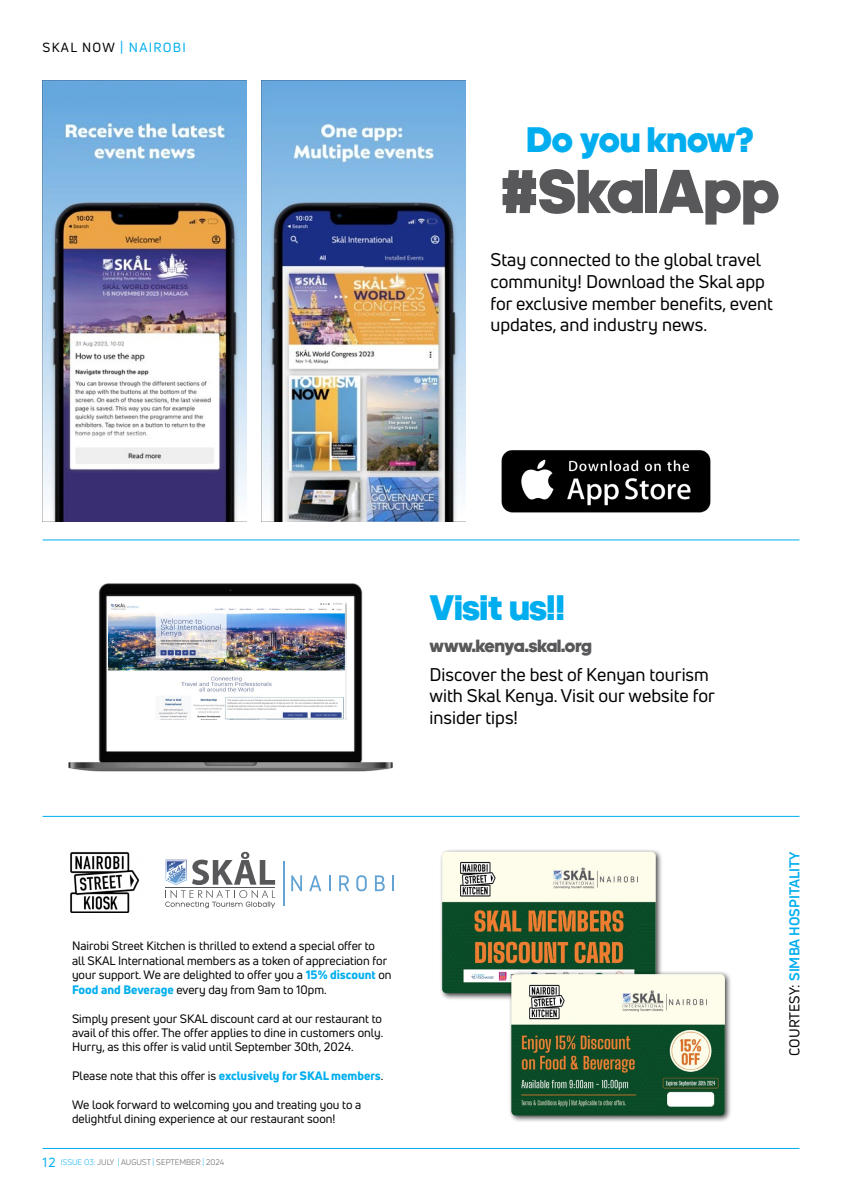
<style>
.page{position:relative;width:842px;height:1191px;background:#fff}
.page>*{position:absolute;margin:0;border:0;box-sizing:border-box;transform-origin:0 0}
.t1{font:900 63px "adineue PRO";color:#58585b}
.t2{font:900 36px "adineue PRO";color:#00aeef}
.t3{font:18px/21.6px "Uni Neue";color:#000}
.t4{font:900 18px "adineue PRO";color:#58585b}
.t5{font:700 14px "Uni Neue";color:#00aeef}
.t6{font:13px "Uni Neue";letter-spacing:.1em;color:#00aeef}
.t7{font:12px/14.4px "Uni Neue";color:#000}
.t8{font:8px "Uni Neue";color:#58585b}
.s1{color:#000}
.s2{font-weight:800;color:#00aeef}
.s3{color:#00aeef}
.s4{font-weight:400;color:#000}
</style>
<div class="page">
<hr style="left:43px;top:1148px;width:756px;height:1px;background:#00aeef">
<hr style="left:43px;top:539px;width:756px;height:1px;background:#00aeef">
<hr style="left:43px;top:816px;width:756px;height:1px;background:#00aeef">
<img style="left:501px;top:450px;width:210px;height:63px">
<img style="left:43px;top:80px;width:204px;height:441px">
<img style="left:262px;top:80px;width:204px;height:441px">
<img style="left:68px;top:583px;width:325px;height:189px">
<img style="left:108px;top:603px;width:239px;height:116px">
<div style="left:439px;top:848px;width:224px;height:152px;background:#000;opacity:.75"></div>
<img style="left:442px;top:852px;width:214px;height:141px">
<div style="left:508px;top:971px;width:224px;height:151px;background:#000;opacity:.75"></div>
<img style="left:511px;top:974px;width:214px;height:141px">
<img style="left:70px;top:852px;width:70px;height:60px">
<svg style="left:165px;top:852px;width:110px;height:56px"></svg>
<hr style="left:283px;top:861px;width:2px;height:44px;background:#62a3d4">
<svg style="left:291px;top:875px;width:11px;height:16px"></svg>
<svg style="left:309px;top:875px;width:12px;height:16px"></svg>
<svg style="left:329px;top:875px;width:1px;height:16px"></svg>
<svg style="left:339px;top:875px;width:10px;height:16px"></svg>
<svg style="left:356px;top:875px;width:11px;height:16px"></svg>
<svg style="left:375px;top:875px;width:10px;height:16px"></svg>
<svg style="left:392px;top:875px;width:2px;height:16px"></svg>
<p class="t6" style="left:43px;top:40px;width:145px"><span class="s1">SKAL NOW</span> | NAIROBI</p>
<h2 class="t2" style="left:526px;top:118px;width:229px">Do you know?</h2>
<h1 class="t1" style="left:500px;top:153px;width:280px">#SkalApp</h1>
<h3 class="t3" style="left:490px;top:249px;width:284px">Stay connected to the global travel community! Download the Skal app for exclusive member benefits, event updates, and industry news.</h3>
<h2 class="t2" style="left:429px;top:586px;width:137px">Visit us!!</h2>
<h3 class="t4" style="left:429px;top:634px;width:164px">www.kenya.skal.org</h3>
<h3 class="t3" style="left:429px;top:663px;width:287px">Discover the best of Kenyan tourism with Skal Kenya. Visit our website for insider tips!</h3>
<p class="t7" style="left:72px;top:939px;width:321px">Nairobi Street Kitchen is thrilled to extend a special offer to<br>all SKAL International members as a token of appreciation for your support. We are delighted to offer you a <span class="s2">15% discount</span> on <span class="s2">Food and Beverage</span> every day from 9am to 10pm.</p>
<p class="t7" style="left:72px;top:1011px;width:313px;text-align:justify">Simply present your SKAL discount card at our restaurant to avail of this offer. The offer applies to dine in customers only.<br>Hurry, as this offer is valid until September 30th, 2024.</p>
<p class="t7" style="left:72px;top:1068px;width:313px">Please note that this offer is <span class="s2">exclusively for SKAL members</span>.</p>
<p class="t7" style="left:72px;top:1097px;width:291px">We look forward to welcoming you and treating you to a delightful dining experience at our restaurant soon!</p>
<p class="t6" style="left:43px;top:1154px;width:15px">12</p>
<p class="t8" style="left:61px;top:1157px;width:165px"><span class="s3">ISSUE O3:</span> JULY <span class="s3">|</span> AUGUST <span class="s3">|</span> SEPTEMBER <span class="s3">|</span> 2024</p>
<p class="t5" style="left:786px;top:1055px;width:206px;rotate:-90deg"><span class="s4">COURTESY:</span> SIMBA HOSPITALITY</p>
</div>
